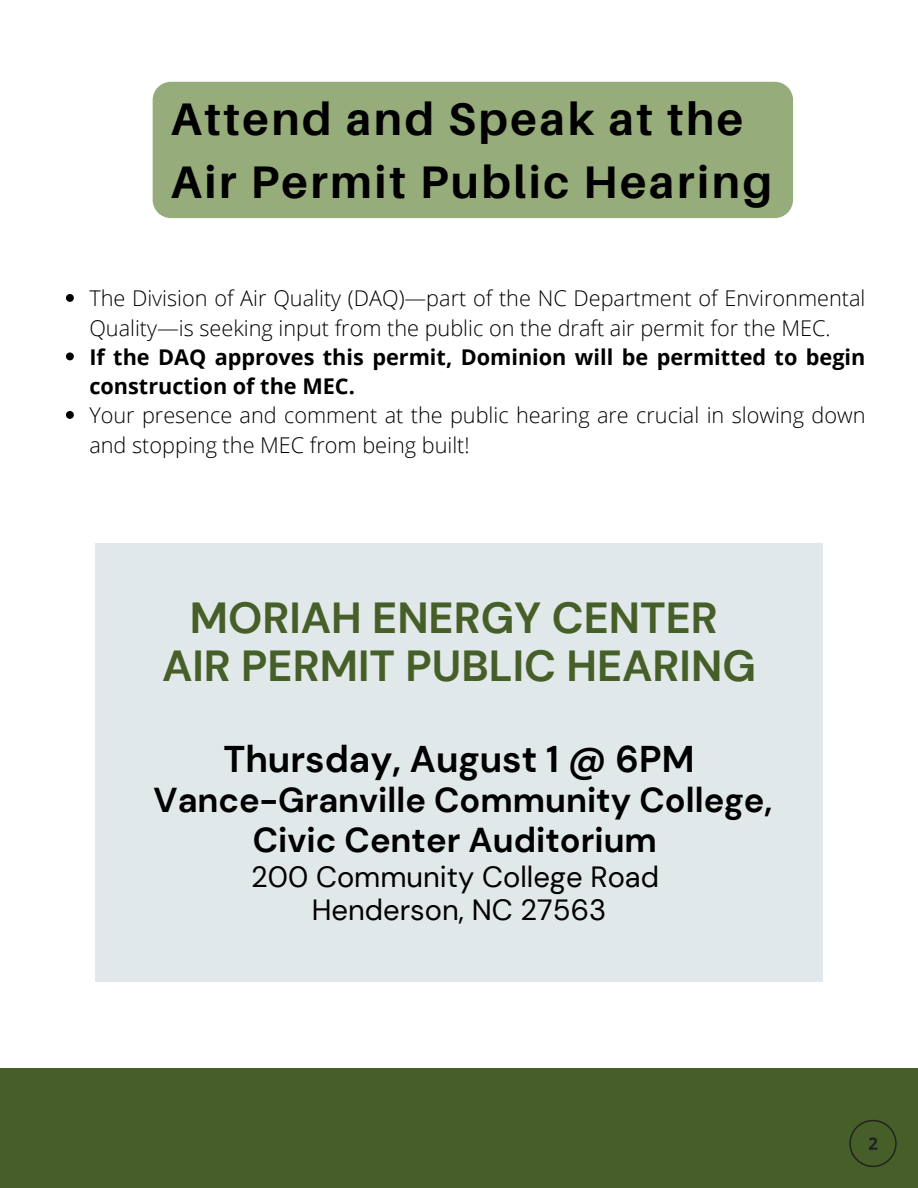
<style>
.page{position:relative;width:918px;height:1188px;background:#fff}
.page>*{position:absolute;margin:0;border:0;box-sizing:border-box;transform-origin:0 0}
.t1{font:700 45.75px/63px "Aileron";letter-spacing:.055em;color:#000}
.t2{font:700 43.35px/47.4px "DM Sans";color:#465e28;text-align:center}
.t3{font:700 37.2px "DM Sans";color:#000}
.t4{font:700 34.5px/39.8px "DM Sans";color:#000;text-align:center}
.t5{font:29.25px/33.9px "DM Sans";color:#000;text-align:center}
.t6{font:300 21.75px/29.2px "Open Sans";color:#000}
.t7{font:700 21.75px/29.2px "Open Sans";color:#000}
</style>
<div class="page">
<div style="left:95px;top:544px;width:727px;height:438px;background:#e1e8e9"></div>
<div style="left:0;top:1068px;width:918px;height:120px;background:#465e28"></div>
<svg style="left:849px;top:1120px;width:48px;height:47px"></svg>
<svg style="left:66px;top:294px;width:8px;height:8px"></svg>
<svg style="left:66px;top:352px;width:8px;height:8px"></svg>
<svg style="left:66px;top:411px;width:8px;height:8px"></svg>
<div style="left:153px;top:82px;width:640px;height:136px;background:#96ac7b;border-radius:18px"></div>
<p class="t1" style="left:171px;top:87px;width:603px">Attend and Speak at the<br>Air Permit Public Hearing</p>
<h2 class="t6" style="left:89px;top:283px;width:778px">The Division of Air Quality (DAQ)—part of the NC Department of Environmental<br>Quality—is seeking input from the public on the draft air permit for the MEC.</h2>
<p class="t7" style="left:89px;top:342px;width:778px">If the DAQ approves this permit, Dominion will be permitted to begin construction of the MEC.</p>
<p class="t6" style="left:89px;top:400px;width:778px">Your presence and comment at the public hearing are crucial in slowing down and stopping the MEC from being built!</p>
<h1 class="t2" style="left:162px;top:595px;width:595px">MORIAH ENERGY CENTER<br>AIR PERMIT PUBLIC HEARING</h1>
<h3 class="t3" style="left:223px;top:735px;width:473px">Thursday, August 1 @ 6PM</h3>
<h3 class="t4" style="left:154px;top:780px;width:620px">Vance-Granville Community College,<br>Civic Center Auditorium</h3>
<h3 class="t5" style="left:251px;top:860px;width:409px">200 Community College Road<br>Henderson, NC 27563</h3>
</div>
